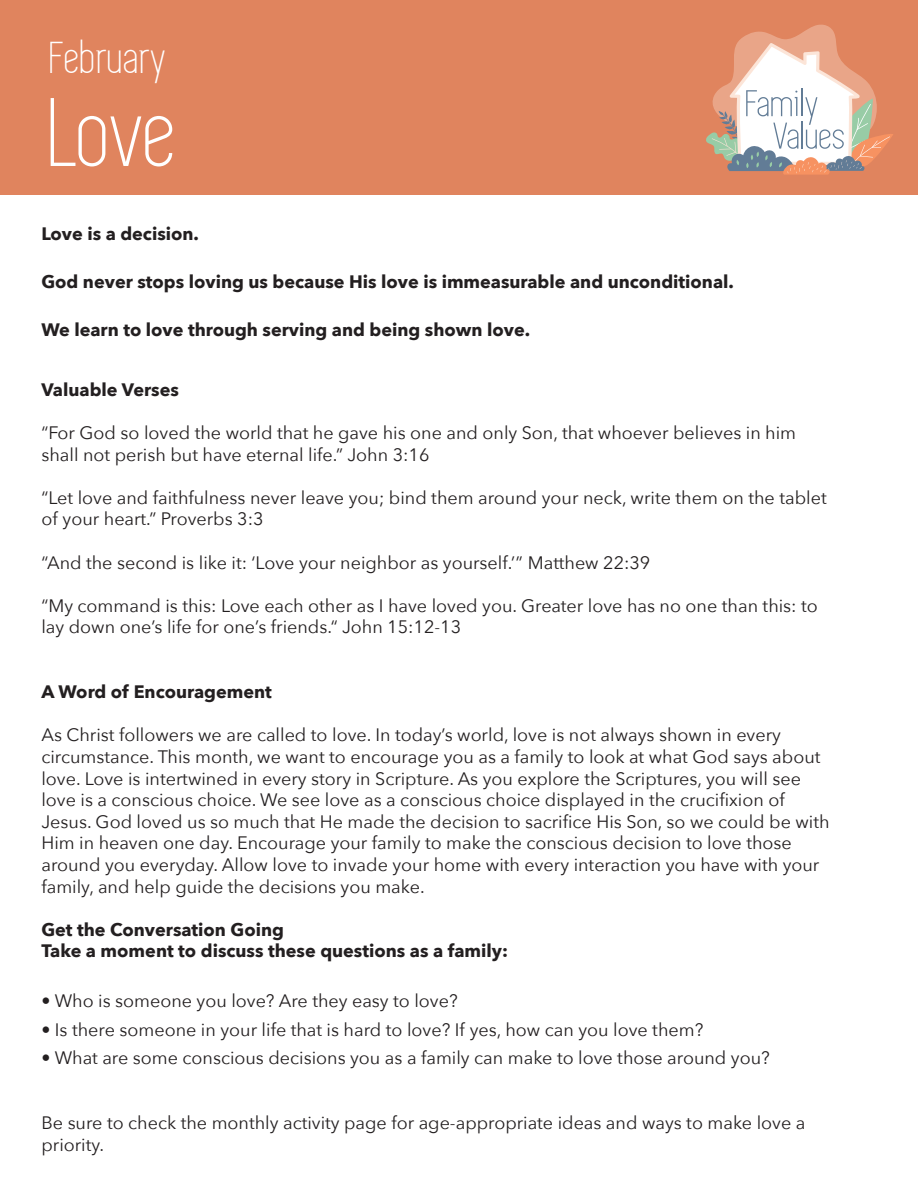
<style>
.page{position:relative;width:918px;height:1188px;background:#fff}
.page>*{position:absolute;margin:0;border:0;box-sizing:border-box;transform-origin:0 0}
.t1{font:100.5px "Simplifica";color:#fff}
.t2{font:46.5px "Simplifica";color:#fff}
.t3{font:18px/21.6px "Avenir Next";color:#231f20}
.t4{font:700 18px/21.6px "Avenir Next";color:#231f20}
</style>
<div class="page">
<div style="left:0;top:0;width:918px;height:195px;background:#e0845e"></div>
<svg style="left:706px;top:25px;width:187px;height:150px"></svg>
<h2 class="t2" style="left:51px;top:33px;width:118px">February</h2>
<h1 class="t1" style="left:51px;top:81px;width:130px">Love</h1>
<p class="t4" style="left:41px;top:223px;width:159px">Love is a decision.</p>
<p class="t4" style="left:41px;top:271px;width:694px">God never stops loving us because His love is immeasurable and unconditional.</p>
<p class="t4" style="left:41px;top:319px;width:490px">We learn to love through serving and being shown love.</p>
<p class="t4" style="left:41px;top:378px;width:139px">Valuable Verses</p>
<p class="t3" style="left:41px;top:421px;width:756px">“For God so loved the world that he gave his one and only Son, that whoever believes in him shall not perish but have eternal life.” John 3:16</p>
<p class="t3" style="left:41px;top:486px;width:787px">“Let love and faithfulness never leave you; bind them around your neck, write them on the tablet of your heart.” Proverbs 3:3</p>
<p class="t3" style="left:41px;top:551px;width:610px">“And the second is like it: ‘Love your neighbor as yourself.’” Matthew 22:39</p>
<p class="t3" style="left:41px;top:594px;width:778px">“My command is this: Love each other as I have loved you. Greater love has no one than this: to lay down one’s life for one’s friends.“ John 15:12-13</p>
<p class="t4" style="left:41px;top:681px;width:232px">A Word of Encouragement</p>
<p class="t3" style="left:41px;top:724px;width:790px">As Christ followers we are called to love. In today’s world, love is not always shown in every circumstance. This month, we want to encourage you as a family to look at what God says about love. Love is intertwined in every story in Scripture. As you explore the Scriptures, you will see love is a conscious choice. We see love as a conscious choice displayed in the crucifixion of Jesus. God loved us so much that He made the decision to sacrifice His Son, so we could be with Him in heaven one day. Encourage your family to make the conscious decision to love those around you everyday. Allow love to invade your home with every interaction you have with your family, and help guide the decisions you make.</p>
<p class="t4" style="left:41px;top:918px;width:468px">Get the Conversation Going<br>Take a moment to discuss these questions as a family:</p>
<p class="t3" style="left:41px;top:990px;width:418px">• Who is someone you love? Are they easy to love?</p>
<p class="t3" style="left:41px;top:1018px;width:663px">• Is there someone in your life that is hard to love? If yes, how can you love them?</p>
<p class="t3" style="left:41px;top:1047px;width:730px">• What are some conscious decisions you as a family can make to love those around you?</p>
<p class="t3" style="left:41px;top:1111px;width:765px">Be sure to check the monthly activity page for age-appropriate ideas and ways to make love a priority.</p>
</div>
